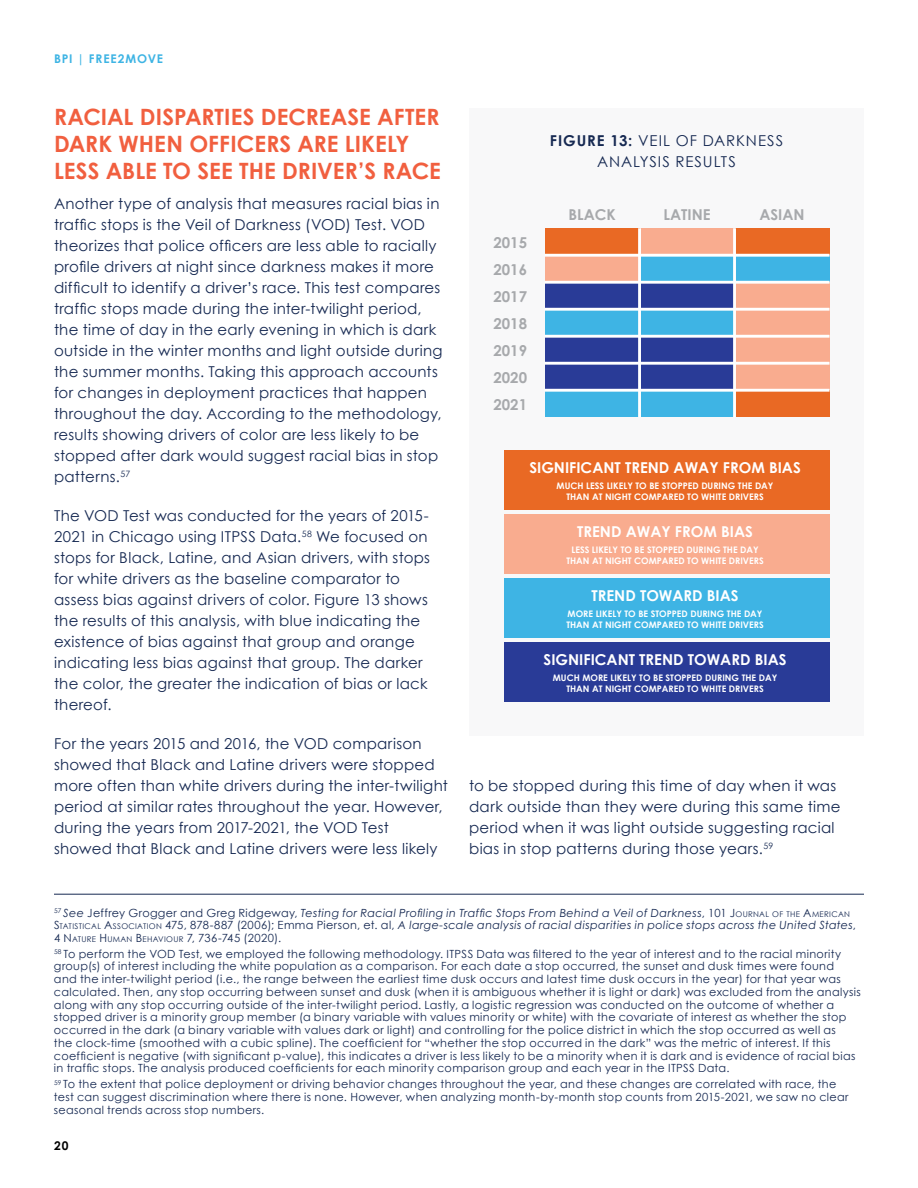
<style>
.page{position:relative;width:918px;height:1188px;background:#fff}
.page>*{position:absolute;margin:0;border:0;box-sizing:border-box;transform-origin:0 0}
.t1{font:700 22.5px/27px "Century Gothic";color:#f15f3f}
.t2{font:15px/21px "Century Gothic";letter-spacing:.015em;color:#162952}
.t3{font:700 15px "Century Gothic";color:#fff}
.t4{font:700 15px/27px "Century Gothic";color:#a7a9ac;text-align:justify}
.t5{font:15px/21px "Century Gothic";letter-spacing:.06em;color:#162952;text-align:center}
.t6{font:700 12px "Century Gothic";letter-spacing:.07em;color:#3eb4e4}
.t7{font:700 12px "Century Gothic";color:#000}
.t8{font:11.25px/12.8px "Century Gothic";letter-spacing:.03em;color:#162952}
.t9{font:italic 11.25px/12.8px "Century Gothic Std";letter-spacing:.03em;color:#162952}
.t10{font:700 9px/10.8px "Century Gothic";color:#fff;text-align:center}
.s1{font-weight:700}
.s2{font-family:"Century Gothic";font-style:normal}
.s3{font-family:"Century Gothic";font-style:normal;font-size:7.8px}
.s4{font-style:inherit}
.s5{font-size:7.8px}
</style>
<div class="page">
<div style="left:469px;top:108px;width:395px;height:628px;background:#f8f8f9"></div>
<div style="left:735px;top:228px;width:95px;height:27px;background:#e96924"></div>
<div style="left:735px;top:255px;width:95px;height:27px;background:#3eb4e4"></div>
<div style="left:735px;top:282px;width:95px;height:27px;background:#f9ac8f"></div>
<div style="left:735px;top:309px;width:95px;height:27px;background:#f9ac8f"></div>
<div style="left:735px;top:336px;width:95px;height:27px;background:#f9ac8f"></div>
<div style="left:735px;top:363px;width:95px;height:27px;background:#f9ac8f"></div>
<div style="left:735px;top:390px;width:95px;height:27px;background:#e96924"></div>
<div style="left:640px;top:228px;width:95px;height:27px;background:#f9ac8f"></div>
<div style="left:640px;top:255px;width:95px;height:27px;background:#3eb4e4"></div>
<div style="left:640px;top:282px;width:95px;height:27px;background:#293b97"></div>
<div style="left:640px;top:309px;width:95px;height:27px;background:#3eb4e4"></div>
<div style="left:640px;top:336px;width:95px;height:27px;background:#293b97"></div>
<div style="left:640px;top:363px;width:95px;height:27px;background:#293b97"></div>
<div style="left:640px;top:390px;width:95px;height:27px;background:#3eb4e4"></div>
<div style="left:545px;top:228px;width:95px;height:27px;background:#e96924"></div>
<div style="left:504px;top:451px;width:326px;height:59px;background:#e96924"></div>
<div style="left:545px;top:255px;width:95px;height:27px;background:#f9ac8f"></div>
<div style="left:545px;top:282px;width:95px;height:27px;background:#293b97"></div>
<div style="left:545px;top:309px;width:95px;height:27px;background:#3eb4e4"></div>
<div style="left:545px;top:336px;width:95px;height:27px;background:#293b97"></div>
<div style="left:545px;top:363px;width:95px;height:27px;background:#293b97"></div>
<div style="left:545px;top:390px;width:95px;height:27px;background:#3eb4e4"></div>
<hr style="left:545px;top:254px;width:285px;height:3px;background:#fff">
<hr style="left:545px;top:281px;width:285px;height:3px;background:#fff">
<hr style="left:545px;top:308px;width:285px;height:3px;background:#fff">
<hr style="left:545px;top:335px;width:285px;height:3px;background:#fff">
<hr style="left:545px;top:362px;width:285px;height:3px;background:#fff">
<hr style="left:545px;top:389px;width:285px;height:3px;background:#fff">
<hr style="left:638px;top:228px;width:3px;height:189px;background:#fff">
<hr style="left:733px;top:228px;width:3px;height:189px;background:#fff">
<div style="left:504px;top:515px;width:326px;height:59px;background:#f9ac8f"></div>
<div style="left:504px;top:579px;width:326px;height:59px;background:#3eb4e4"></div>
<div style="left:504px;top:643px;width:326px;height:59px;background:#293b97"></div>
<hr style="left:54px;top:894px;width:810px;height:1px;background:#162952">
<p class="t6" style="left:54px;top:50px;width:111px">BPI | FREE2MOVE</p>
<h1 class="t1" style="left:54px;top:102px;width:388px">RACIAL DISPARTIES DECREASE AFTER<br>DARK WHEN OFFICERS ARE LIKELY<br>LESS ABLE TO SEE THE DRIVER’S RACE</h1>
<p class="t2" style="left:54px;top:193px;width:390px">Another type of analysis that measures racial bias in traffic stops is the Veil of Darkness (VOD) Test. VOD theorizes that police officers are less able to racially profile drivers at night since darkness makes it more difficult to identify a driver’s race. This test compares traffic stops made during the inter-twilight period, the time of day in the early evening in which is dark outside in the winter months and light outside during the summer months. Taking this approach accounts for changes in deployment practices that happen throughout the day. According to the methodology, results showing drivers of color are less likely to be stopped after dark would suggest racial bias in stop patterns.<sup>57</sup></p>
<p class="t2" style="left:54px;top:505px;width:377px">The VOD Test was conducted for the years of 2015- 2021 in Chicago using ITPSS Data.<sup>58</sup> We focused on stops for Black, Latine, and Asian drivers, with stops for white drivers as the baseline comparator to assess bias against drivers of color. Figure 13 shows the results of this analysis, with blue indicating the existence of bias against that group and orange indicating less bias against that group. The darker the color, the greater the indication of bias or lack thereof.</p>
<p class="t2" style="left:54px;top:733px;width:395px">For the years 2015 and 2016, the VOD comparison showed that Black and Latine drivers were stopped more often than white drivers during the inter-twilight period at similar rates throughout the year. However, during the years from 2017-2021, the VOD Test showed that Black and Latine drivers were less likely</p>
<h2 class="t5" style="left:550px;top:130px;width:235px"><span class="s1">FIGURE 13:</span> VEIL OF DARKNESS<br>ANALYSIS RESULTS</h2>
<h2 class="t4" style="left:493px;top:228px;width:35px">2015<br>2016<br>2017<br>2018<br>2019<br>2020<br>2021</h2>
<h2 class="t4" style="left:568px;top:201px;width:49px">BLACK</h2>
<h2 class="t4" style="left:663px;top:201px;width:49px">LATINE</h2>
<h2 class="t4" style="left:759px;top:201px;width:47px">ASIAN</h2>
<h2 class="t3" style="left:529px;top:456px;width:273px">SIGNIFICANT TREND AWAY FROM BIAS</h2>
<p class="t10" style="left:557px;top:480px;width:218px">MUCH LESS LIKELY TO BE STOPPED DURING THE DAY<br>THAN AT NIGHT COMPARED TO WHITE DRIVERS</p>
<h2 class="t3" style="left:577px;top:520px;width:177px">TREND AWAY FROM BIAS</h2>
<p class="t10" style="left:566px;top:544px;width:199px">LESS LIKELY TO BE STOPPED DURING THE DAY<br>THAN AT NIGHT COMPARED TO WHITE DRIVERS</p>
<h2 class="t3" style="left:591px;top:584px;width:149px">TREND TOWARD BIAS</h2>
<p class="t10" style="left:566px;top:608px;width:199px;text-align:left">MORE LIKELY TO BE STOPPED DURING THE DAY<br>THAN AT NIGHT COMPARED TO WHITE DRIVERS</p>
<h2 class="t3" style="left:544px;top:648px;width:244px">SIGNIFICANT TREND TOWARD BIAS</h2>
<p class="t10" style="left:553px;top:672px;width:226px">MUCH MORE LIKELY TO BE STOPPED DURING THE DAY<br>THAN AT NIGHT COMPARED TO WHITE DRIVERS</p>
<h2 class="t2" style="left:469px;top:775px;width:373px">to be stopped during this time of day when it was dark outside than they were during this same time period when it was light outside suggesting racial bias in stop patterns during those years.<sup>59</sup></h2>
<p class="t9" style="left:54px;top:906px;width:804px"><sup>57</sup> See <span class="s2">Jeffrey Grogger and Greg Ridgeway,</span> Testing for Racial Profiling in Traffic Stops From Behind a Veil of Darkness<span class="s2">, 101</span> <span class="s2">J</span><span class="s3">OURNAL OF THE</span> <span class="s2">A</span><span class="s3">MER ICAN<br></span><span class="s2">S</span><span class="s3">TATISTICAL</span> <span class="s2">A</span><span class="s3">SS OCIATION</span> <span class="s2">475, 878-887 (2006); Emma Pierson, et. al,</span> A large-scale analysis of racial disparities in police stops across the United States<span class="s2">,</span></p>
<p class="t8" style="left:54px;top:930px;width:789px;line-height:15.8px">4 <span class="s4">N</span> <span class="s5">ATURE</span> <span class="s4">H</span> <span class="s5">UMAN</span> <span class="s4">B</span> <span class="s5">EHAVIOUR</span> 7, 736-745 (2020).<br><sup>58</sup> To perform the VOD Test, we employed the following methodology. ITPSS Data was filtered to the year of interest and to the racial minority</p>
<p class="t8" style="left:54px;top:960px;width:808px">group(s) of interest including the white population as a comparison. For each date a stop occurred, the sunset and dusk times were found<br>and the inter-twilight period (i.e., the range between the earliest time dusk occurs and latest time dusk occurs in the year) for that year was calculated. Then, any stop occurring between sunset and dusk (when it is ambiguous whether it is light or dark) was excluded from the analysis along with any stop occurring outside of the inter-twilight period. Lastly, a logistic regression was conducted on the outcome of whether a stopped driver is a minority group member (a binary variable with values minority or white) with the covariate of interest as whether the stop occurred in the dark (a binary variable with values dark or light) and controlling for the police district in which the stop occurred as well as<br>the clock-time (smoothed with a cubic spline). The coefficient for “whether the stop occurred in the dark” was the metric of interest. If this coefficient is negative (with significant p-value), this indicates a driver is less likely to be a minority when it is dark and is evidence of racial bias in traffic stops. The analysis produced coefficients for each minority comparison group and each year in the ITPSS Data.</p>
<p class="t8" style="left:54px;top:1078px;width:796px"><sup>59</sup> To the extent that police deployment or driving behavior changes throughout the year, and these changes are correlated with race, the test can suggest discrimination where there is none. However, when analyzing month-by-month stop counts from 2015-2021, we saw no clear seasonal trends across stop numbers.</p>
<p class="t7" style="left:54px;top:1136px;width:16px">20</p>
</div>
